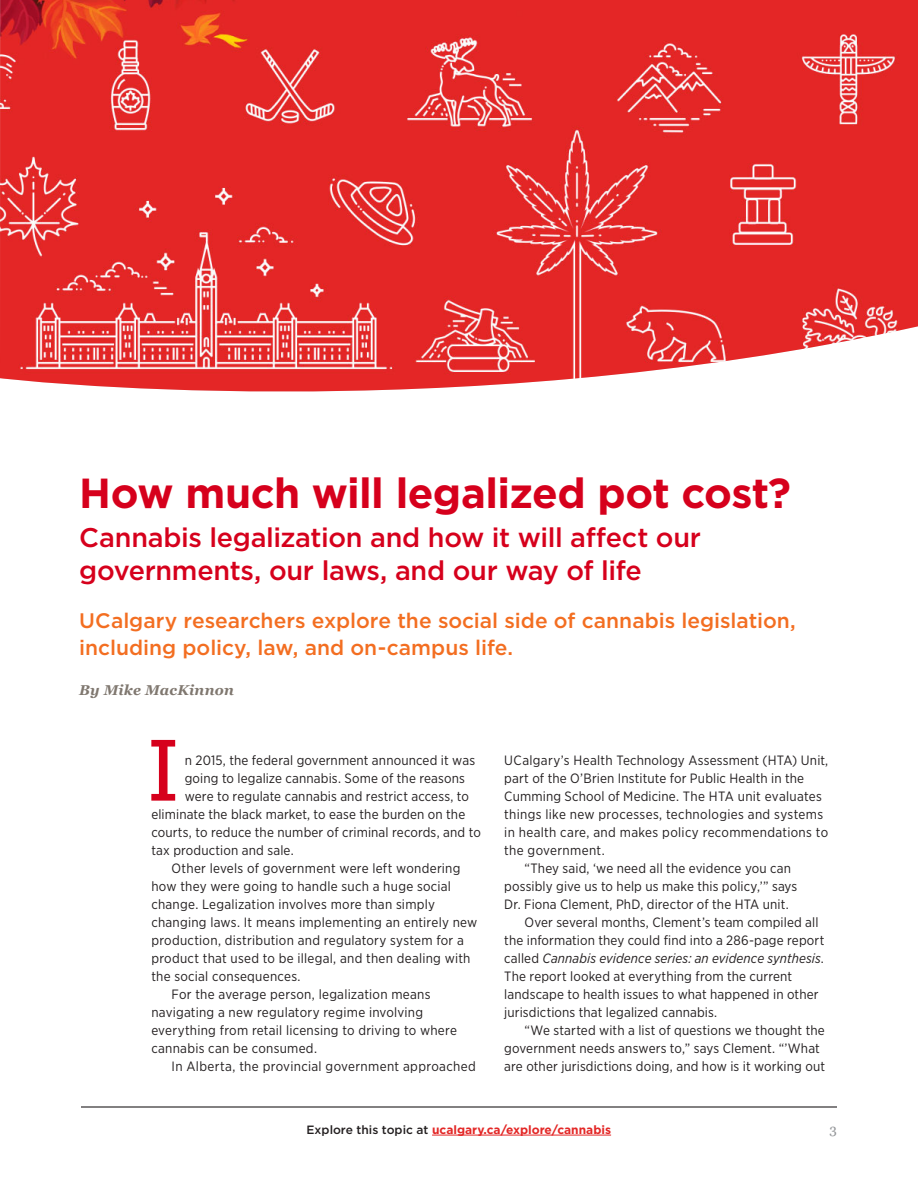
<style>
.page{position:relative;width:918px;height:1188px;background:#fff}
.page>*{position:absolute;margin:0;border:0;box-sizing:border-box;transform-origin:0 0}
.Txt_body_no_indent{font:85.95px "Museo Slab 500";color:#d6001c}
.article_header{font:700 42px "Gotham";letter-spacing:-.015em;color:#d6001c}
.Article_header_Level{font:500 27px/33px "Gotham";letter-spacing:-.015em;color:#d6001c}
.article_subhead{font:500 21px/27px "Gotham";color:#f36e21}
.Article_credit{font:italic 700 14.25px "Georgia";letter-spacing:.015em;color:#7f776f}
.Txt_body{font:13.5px/18px "Gotham Narrow";letter-spacing:.015em;color:#231f20}
.Txt_body_no_indent-2{font:13.5px "Gotham Narrow";letter-spacing:.01em;color:#231f20}
.t1{font:13.5px "Georgia";color:#939598}
.t2{font:700 12px "Gotham";color:#e32726}
.s1{font-style:italic}
.s2{font-weight:500;color:#231f20}
</style>
<div class="page">
<hr style="left:432px;top:1135px;width:179px;height:1px;background:#e32726">
<hr style="left:81px;top:1106px;width:756px;height:2px;background:#231f20">
<img style="left:0;top:0;width:918px;height:392px">
<p class="article_header" style="left:79px;top:465px;width:713px">How much will legalized pot cost?</p>
<p class="Article_header_Level" style="left:79px;top:521px;width:623px">Cannabis legalization and how it will affect our governments, our laws, and our way of life</p>
<p class="article_subhead" style="left:79px;top:606px;width:718px">UCalgary researchers explore the social side of cannabis legislation, including policy, law, and on-campus life.</p>
<p class="Article_credit" style="left:79px;top:680px;width:156px">By Mike MacKinnon</p>
<p class="Txt_body_no_indent" style="left:147px;top:723px;width:34px">I</p>
<p class="Txt_body_no_indent-2" style="left:185px;top:752px;width:292px">n 2015, the federal government announced it was</p>
<p class="Txt_body_no_indent-2" style="left:185px;top:770px;width:282px">going to legalize cannabis. Some of the reasons</p>
<p class="Txt_body_no_indent-2" style="left:185px;top:788px;width:286px">were to regulate cannabis and restrict access, to</p>
<p class="Txt_body_no_indent-2" style="left:151px;top:806px;width:315px">eliminate the black market, to ease the burden on the</p>
<p class="Txt_body_no_indent-2" style="left:151px;top:824px;width:331px">courts, to reduce the number of criminal records, and to</p>
<p class="Txt_body_no_indent-2" style="left:151px;top:842px;width:144px">tax production and sale.</p>
<p class="Txt_body" style="left:151px;top:859px;width:328px;text-indent:20px">Other levels of government were left wondering how they were going to handle such a huge social change. Legalization involves more than simply changing laws. It means implementing an entirely new production, distribution and regulatory system for a product that used to be illegal, and then dealing with the social consequences.</p>
<p class="Txt_body" style="left:151px;top:985px;width:307px;text-indent:20px">For the average person, legalization means navigating a new regulatory regime involving everything from retail licensing to driving to where cannabis can be consumed.</p>
<p class="Txt_body" style="left:172px;top:1057px;width:306px">In Alberta, the provincial government approached</p>
<p class="Txt_body" style="left:504px;top:751px;width:326px">UCalgary’s Health Technology Assessment (HTA) Unit, part of the O’Brien Institute for Public Health in the Cumming School of Medicine. The HTA unit evaluates things like new processes, technologies and systems in health care, and makes policy recommendations to the government.</p>
<p class="Txt_body" style="left:504px;top:859px;width:295px;text-indent:20px">“They said, ‘we need all the evidence you can possibly give us to help us make this policy,’” says<br>Dr. Fiona Clement, PhD, director of the HTA unit.</p>
<p class="Txt_body" style="left:504px;top:913px;width:322px;text-indent:20px">Over several months, Clement’s team compiled all the information they could find into a 286-page report called <span class="s1">Cannabis evidence series: an evidence synthesis</span>.<br>The report looked at everything from the current landscape to health issues to what happened in other jurisdictions that legalized cannabis.</p>
<p class="Txt_body" style="left:504px;top:1021px;width:322px;text-indent:20px">“We started with a list of questions we thought the government needs answers to,” says Clement. “’What are other jurisdictions doing, and how is it working out</p>
<p class="t2" style="left:307px;top:1122px;width:306px"><span class="s2">Explore this topic at</span> ucalgary.ca/explore/cannabis</p>
<p class="t1" style="left:830px;top:1120px;width:9px">3</p>
</div>
